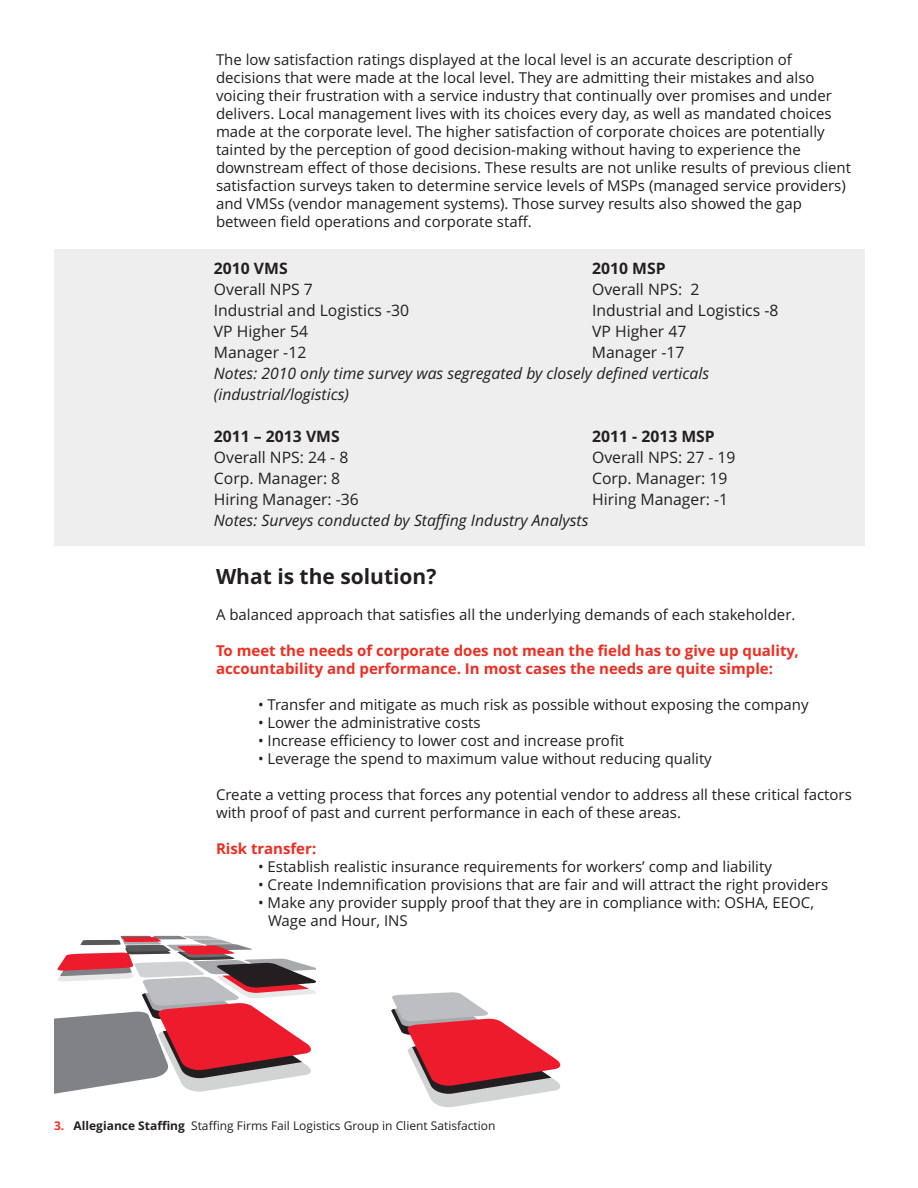
<style>
.page{position:relative;width:918px;height:1188px;background:#fff}
.page>*{position:absolute;margin:0;border:0;box-sizing:border-box;transform-origin:0 0}
.t1{font:700 21px "Open Sans";color:#231f20}
.t2{font:15.75px "Open Sans";color:#231f20}
.t3{font:italic 15.75px/21px "Open Sans";color:#231f20}
.t4{font:700 15.75px "Open Sans";color:#231f20}
.t5{font:15px/18px "Open Sans";color:#231f20}
.t6{font:700 15px/18px "Open Sans";color:#ee2e22}
.t7{font:12px "Open Sans";color:#231f20}
.s1{font-weight:700;color:#ee2e22}
.s2{font-weight:700}
</style>
<div class="page">
<div style="left:54px;top:250px;width:810px;height:296px;background:#eeeeef"></div>
<svg style="left:54px;top:936px;width:262px;height:158px"></svg>
<svg style="left:391px;top:992px;width:169px;height:115px"></svg>
<p class="t5" style="left:216px;top:53px;width:637px">The low satisfaction ratings displayed at the local level is an accurate description of decisions that were made at the local level. They are admitting their mistakes and also voicing their frustration with a service industry that continually over promises and under delivers. Local management lives with its choices every day, as well as mandated choices made at the corporate level. The higher satisfaction of corporate choices are potentially tainted by the perception of good decision-making without having to experience the downstream effect of those decisions. These results are not unlike results of previous client satisfaction surveys taken to determine service levels of MSPs (managed service providers) and VMSs (vendor management systems). Those survey results also showed the gap between field operations and corporate staff.</p>
<p class="t4" style="left:214px;top:262px;width:75px">2010 VMS</p>
<p class="t4" style="left:592px;top:262px;width:75px">2010 MSP</p>
<p class="t2" style="left:214px;top:283px;width:101px">Overall NPS 7</p>
<p class="t2" style="left:592px;top:283px;width:109px">Overall NPS: 2</p>
<p class="t2" style="left:214px;top:304px;width:197px">Industrial and Logistics -30</p>
<p class="t2" style="left:592px;top:304px;width:188px">Industrial and Logistics -8</p>
<p class="t2" style="left:214px;top:325px;width:96px">VP Higher 54</p>
<p class="t2" style="left:592px;top:325px;width:96px">VP Higher 47</p>
<p class="t2" style="left:214px;top:346px;width:94px">Manager -12</p>
<p class="t2" style="left:592px;top:346px;width:94px">Manager -17</p>
<p class="t3" style="left:214px;top:364px;width:497px">Notes: 2010 only time survey was segregated by closely defined verticals (industrial/logistics)</p>
<p class="t4" style="left:214px;top:430px;width:127px">2011 – 2013 VMS</p>
<p class="t4" style="left:592px;top:430px;width:124px">2011 - 2013 MSP</p>
<p class="t2" style="left:214px;top:451px;width:136px">Overall NPS: 24 - 8</p>
<p class="t2" style="left:592px;top:451px;width:145px">Overall NPS: 27 - 19</p>
<p class="t2" style="left:214px;top:472px;width:128px">Corp. Manager: 8</p>
<p class="t2" style="left:592px;top:472px;width:137px">Corp. Manager: 19</p>
<p class="t2" style="left:214px;top:493px;width:147px">Hiring Manager: -36</p>
<p class="t2" style="left:592px;top:493px;width:138px">Hiring Manager: -1</p>
<p class="t3" style="left:214px;top:511px;width:376px">Notes: Surveys conducted by Staffing Industry Analysts</p>
<h1 class="t1" style="left:216px;top:568px;width:222px">What is the solution?</h1>
<p class="t5" style="left:216px;top:608px;width:581px">A balanced approach that satisfies all the underlying demands of each stakeholder.</p>
<p class="t6" style="left:216px;top:644px;width:584px">To meet the needs of corporate does not mean the field has to give up quality, accountability and performance. In most cases the needs are quite simple:</p>
<p class="t5" style="left:258px;top:698px;width:552px">• Transfer and mitigate as much risk as possible without exposing the company</p>
<p class="t5" style="left:258px;top:716px;width:224px">• Lower the administrative costs</p>
<p class="t5" style="left:258px;top:734px;width:368px">• Increase efficiency to lower cost and increase profit</p>
<p class="t5" style="left:258px;top:752px;width:455px">• Leverage the spend to maximum value without reducing quality</p>
<p class="t5" style="left:216px;top:788px;width:637px">Create a vetting process that forces any potential vendor to address all these critical factors with proof of past and current performance in each of these areas.</p>
<p class="t6" style="left:216px;top:842px;width:102px">Risk transfer:</p>
<p class="t5" style="left:258px;top:860px;width:515px">• Establish realistic insurance requirements for workers’ comp and liability</p>
<p class="t5" style="left:258px;top:878px;width:572px">• Create Indemnification provisions that are fair and will attract the right providers</p>
<p class="t5" style="left:268px;top:896px;width:548px;text-indent:-10px">• Make any provider supply proof that they are in compliance with: OSHA, EEOC,<br>Wage and Hour, INS</p>
<p class="t7" style="left:54px;top:1121px;width:443px"><span class="s1">3.</span> <span class="s2">Allegiance Staffing</span> Staffing Firms Fail Logistics Group in Client Satisfaction</p>
</div>
